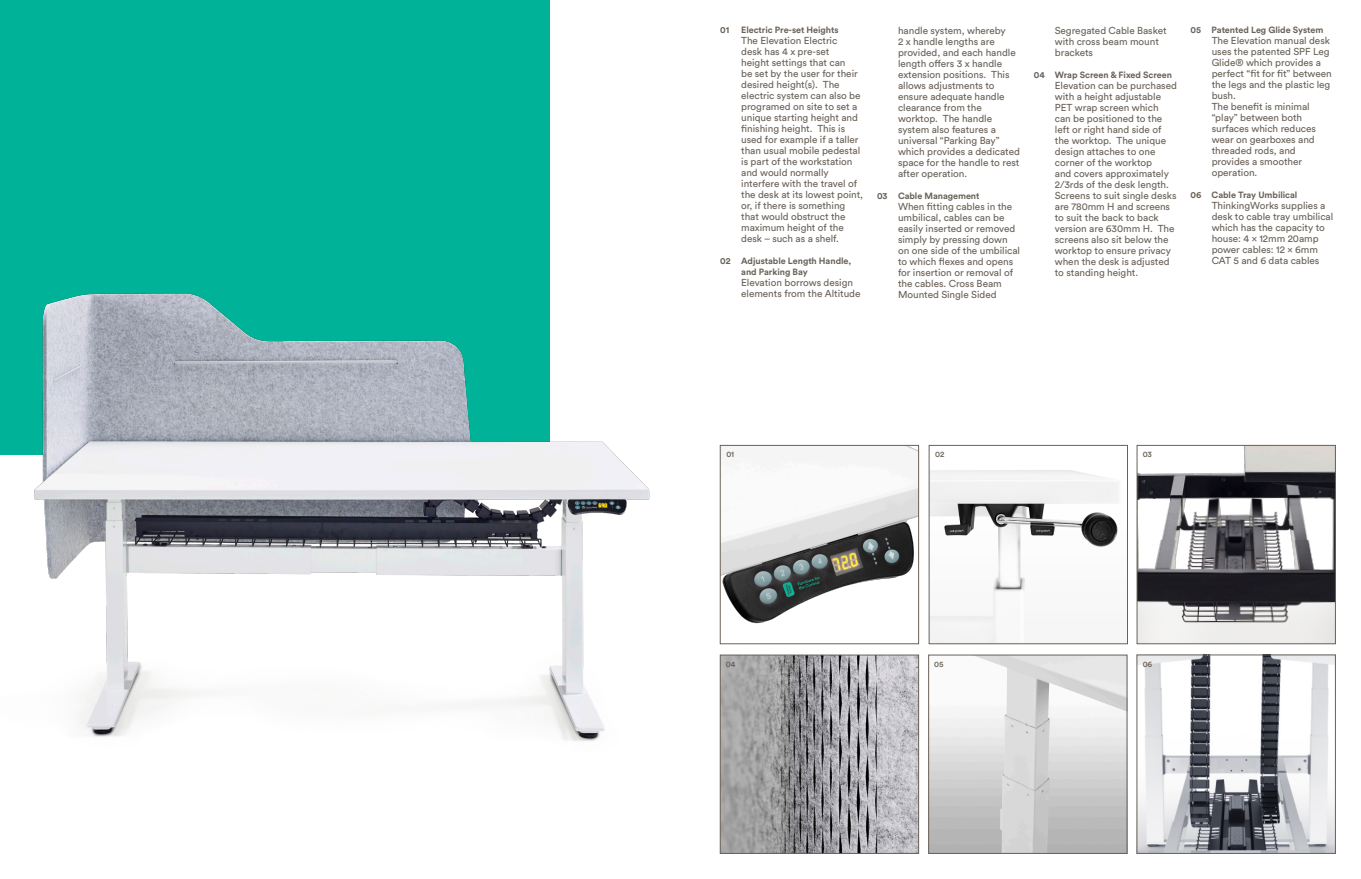
<style>
.page{position:relative;width:1361px;height:879px;background:#fff}
.page>*{position:absolute;margin:0;border:0;box-sizing:border-box;transform-origin:0 0}
.t1{font:10px/11px "Circular Pro";letter-spacing:-.005em;color:#696158}
.t2{font:700 9px/11px "Circular Pro";letter-spacing:-.005em;color:#696158}
.t3{font:500 8px "Circular Pro";letter-spacing:-.01em;color:#696158}
</style>
<div class="page">
<img style="left:1139px;top:657px;width:194px;height:194px">
<div style="left:0;top:0;width:549px;height:455px;background:#00b398"></div>
<img style="left:34px;top:20px;width:616px;height:721px">
<img style="left:722px;top:447px;width:194px;height:177px">
<div style="left:720px;top:445px;width:198px;height:199px;border:1px solid #696158"></div>
<img style="left:722px;top:657px;width:194px;height:194px">
<div style="left:720px;top:655px;width:198px;height:198px;border:1px solid #696158"></div>
<img style="left:930px;top:657px;width:195px;height:194px">
<div style="left:928px;top:655px;width:199px;height:198px;border:1px solid #696158"></div>
<img style="left:931px;top:470px;width:188px;height:172px">
<div style="left:929px;top:445px;width:198px;height:199px;border:1px solid #696158"></div>
<img style="left:1139px;top:447px;width:194px;height:195px">
<div style="left:1137px;top:445px;width:198px;height:199px;border:1px solid #696158"></div>
<p class="t2" style="left:720px;top:24px;width:11px">01</p>
<p class="t2" style="left:741px;top:24px;width:99px">Electric Pre-set Heights</p>
<p class="t1" style="left:741px;top:34px;width:123px">The Elevation Electric<br>desk has 4 x pre-set<br>height settings that can<br>be set by the user for their desired height(s). The electric system can also be programed on site to set a unique starting height and finishing height. This is used for example if a taller than usual mobile pedestal is part of the workstation and would normally interfere with the travel of the desk at its lowest point, or, if there is something that would obstruct the maximum height of the desk – such as a shelf.</p>
<p class="t2" style="left:741px;top:255px;width:111px;text-indent:-21px">02 Adjustable Length Handle, and Parking Bay</p>
<p class="t1" style="left:741px;top:276px;width:121px">Elevation borrows design elements from the Altitude</p>
<p class="t1" style="left:898px;top:24px;width:123px">handle system, whereby<br>2 x handle lengths are provided, and each handle length offers 3 x handle extension positions. This allows adjustments to ensure adequate handle clearance from the worktop. The handle system also features a universal “Parking Bay” which provides a dedicated space for the handle to rest after operation.</p>
<p class="t2" style="left:877px;top:190px;width:104px">03 Cable Management</p>
<p class="t1" style="left:898px;top:200px;width:124px">When fitting cables in the umbilical, cables can be easily inserted or removed simply by pressing down on one side of the umbilical to which flexes and opens for insertion or removal of the cables. Cross Beam<br>Mounted Single Sided</p>
<p class="t1" style="left:1055px;top:24px;width:113px">Segregated Cable Basket with cross beam mount brackets</p>
<p class="t2" style="left:1034px;top:69px;width:140px">04 Wrap Screen &amp; Fixed Screen</p>
<p class="t1" style="left:1055px;top:79px;width:124px">Elevation can be purchased with a height adjustable<br>PET wrap screen which can be positioned to the left or right hand side of the worktop. The unique design attaches to one corner of the worktop<br>and covers approximately<br>2/3rds of the desk length.<br>Screens to suit single desks are 780mm H and screens to suit the back to back version are 630mm H. The screens also sit below the worktop to ensure privacy when the desk is adjusted to standing height.</p>
<p class="t2" style="left:1190px;top:24px;width:134px">05 Patented Leg Glide System</p>
<p class="t1" style="left:1211px;top:34px;width:122px">The Elevation manual desk uses the patented SPF Leg<br>Glide® which provides a perfect “fit for fit” between the legs and the plastic leg bush.<br>The benefit is minimal “play” between both surfaces which reduces wear on gearboxes and threaded rods, and provides a smoother operation.</p>
<p class="t2" style="left:1190px;top:189px;width:108px">06 Cable Tray Umbilical</p>
<p class="t1" style="left:1211px;top:199px;width:123px">ThinkingWorks supplies a desk to cable tray umbilical which has the capacity to house: 4 x 12mm 20amp power cables: 12 x 6mm<br>CAT 5 and 6 data cables</p>
<p class="t3" style="left:726px;top:449px;width:9px">01</p>
<p class="t3" style="left:935px;top:449px;width:11px">02</p>
<p class="t3" style="left:1142px;top:449px;width:11px">03</p>
<p class="t3" style="left:726px;top:659px;width:11px">04</p>
<p class="t3" style="left:934px;top:659px;width:11px">05</p>
<p class="t3" style="left:1142px;top:659px;width:11px">06</p>
</div>
